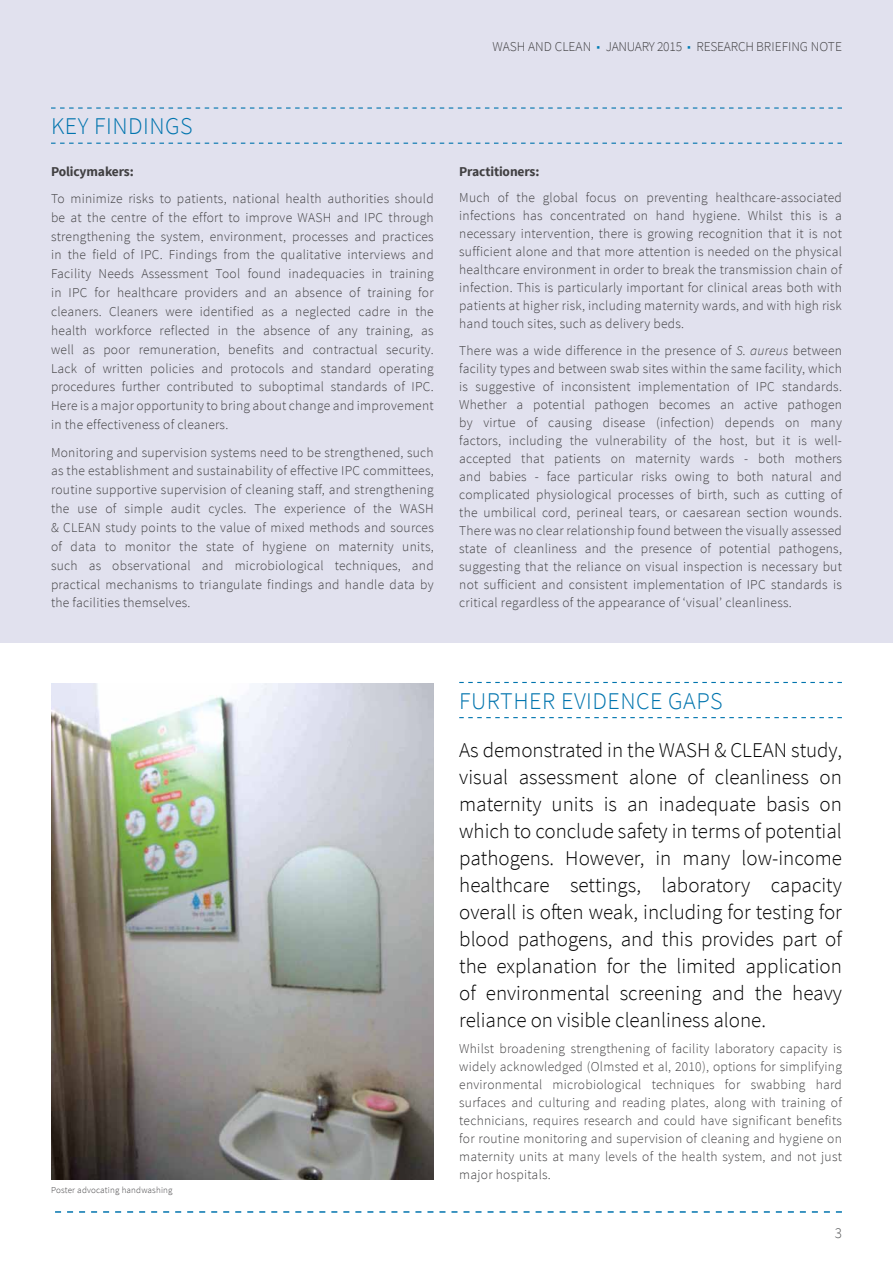
<style>
.page{position:relative;width:893px;height:1263px;background:#fff}
.page>*{position:absolute;margin:0;border:0;box-sizing:border-box;transform-origin:0 0}
.t1{font:300 24px "Source Sans Pro";letter-spacing:.02em;color:#0074ae}
.t2{font:300 21px/27px "Source Sans Pro";color:#000;text-align:justify}
.t3{font:300 15px "Source Sans Pro";color:#58595b}
.t4{font:300 13.5px/18px "Source Sans Pro";letter-spacing:.02em;color:#414042;text-align:justify}
.t5{font:300 13.5px "Source Sans Pro";letter-spacing:-.02em;color:#414042}
.t6{font:700 13.5px "Source Sans Pro";letter-spacing:-.01em;color:#414042}
.t7{font:300 9px "Source Sans Pro";letter-spacing:.02em;color:#414042}
.s1{color:#007cb4}
.s2{font-style:italic}
</style>
<div class="page">
<div style="left:1px;top:0;width:892px;height:642px;background:#e1e1ee"></div>
<svg style="left:55px;top:1211px;width:787px;height:2px"></svg>
<svg style="left:51px;top:107px;width:791px;height:2px"></svg>
<svg style="left:51px;top:143px;width:791px;height:1px"></svg>
<img style="left:51px;top:683px;width:383px;height:497px">
<svg style="left:459px;top:682px;width:383px;height:1px"></svg>
<svg style="left:459px;top:717px;width:383px;height:1px"></svg>
<p class="t5" style="left:492px;top:38px;width:351px">WASH and CLEAN <span class="s1">■</span> JAN UARY 2015 <span class="s1">■</span> RESEARCH BRIEFIN G N OTE</p>
<h1 class="t1" style="left:51px;top:112px;width:57px">Key Findings</h1>
<p class="t6" style="left:51px;top:162px;width:84px">Policymakers:</p>
<p class="t4" style="left:51px;top:189px;width:384px;line-height:18.9px">To minimize risks to patients, national health authorities should be at the centre of the effort to improve WASH and IPC through strengthening the system, environment, processes and practices in the field of IPC. Findings from the qualitative interviews and Facility Needs Assessment Tool found inadequacies in training in IPC for healthcare providers and an absence of training for cleaners. Cleaners were identified as a neglected cadre in the health workforce reflected in the absence of any training, as well as poor remuneration, benefits and contractual security.<br>Lack of written policies and protocols and standard operating procedures further contributed to suboptimal standards of IPC.<br>Here is a major opportunity to bring about change and improvement in the effectiveness of cleaners.</p>
<p class="t4" style="left:51px;top:443px;width:384px;line-height:18.9px">Monitoring and supervision systems need to be strengthened, such as the establishment and sustainability of effective IPC committees, routine supportive supervision of cleaning staff, and strengthening the use of simple audit cycles. The experience of the WASH &amp; CLEAN study points to the value of mixed methods and sources of data to monitor the state of hygiene on maternity units, such as observational and microbiological techniques, and practical mechanisms to triangulate findings and handle data by the facilities themselves.</p>
<p class="t6" style="left:459px;top:162px;width:82px">Practitioners:</p>
<p class="t4" style="left:459px;top:189px;width:385px">Much of the global focus on preventing healthcare-associated infections has concentrated on hand hygiene. Whilst this is a necessary intervention, there is growing recognition that it is not sufficient alone and that more attention is needed on the physical healthcare environment in order to break the transmission chain of infection. This is particularly important for clinical areas both with patients at higher risk, including maternity wards, and with high risk hand touch sites, such as delivery beds.</p>
<p class="t4" style="left:459px;top:341px;width:384px">There was a wide difference in the presence of <span class="s2">S. aureus</span> between facility types and between swab sites within the same facility, which is suggestive of inconsistent implementation of IPC standards.<br>Whether a potential pathogen becomes an active pathogen by virtue of causing disease (infection) depends on many factors, including the vulnerability of the host, but it is well&shy;accepted that patients on maternity wards - both mothers and babies - face particular risks owing to both natural and complicated physiological processes of birth, such as cutting of the umbilical cord, perineal tears, or caesarean section wounds.<br>There was no clear relationship found between the visually assessed state of cleanliness and the presence of potential pathogens, suggesting that the reliance on visual inspection is necessary but not sufficient and consistent implementation of IPC standards is critical regardless of the appearance of ‘visual’ cleanliness.</p>
<p class="t7" style="left:51px;top:1184px;width:123px">Poster advocating handwashing</p>
<h1 class="t1" style="left:459px;top:686px;width:42px">Further</h1>
<h1 class="t1" style="left:561px;top:686px;width:27px">Evidence</h1>
<h1 class="t1" style="left:668px;top:686px;width:29px">Gaps</h1>
<p class="t2" style="left:459px;top:736px;width:385px">As demonstrated in the WASH &amp; CLEAN study, visual assessment alone of cleanliness on maternity units is an inadequate basis on which to conclude safety in terms of potential pathogens. However, in many low-income healthcare settings, laboratory capacity overall is often weak, including for testing for blood pathogens, and this provides part of the explanation for the limited application of environmental screening and the heavy reliance on visible cleanliness alone.</p>
<p class="t4" style="left:459px;top:1040px;width:385px">Whilst broadening strengthening of facility laboratory capacity is widely acknowledged (Olmsted et al, 2010), options for simplifying environmental microbiological techniques for swabbing hard surfaces and culturing and reading plates, along with training of technicians, requires research and could have significant benefits for routine monitoring and supervision of cleaning and hygiene on maternity units at many levels of the health system, and not just major hospitals.</p>
<p class="t3" style="left:835px;top:1224px;width:9px">3</p>
</div>
